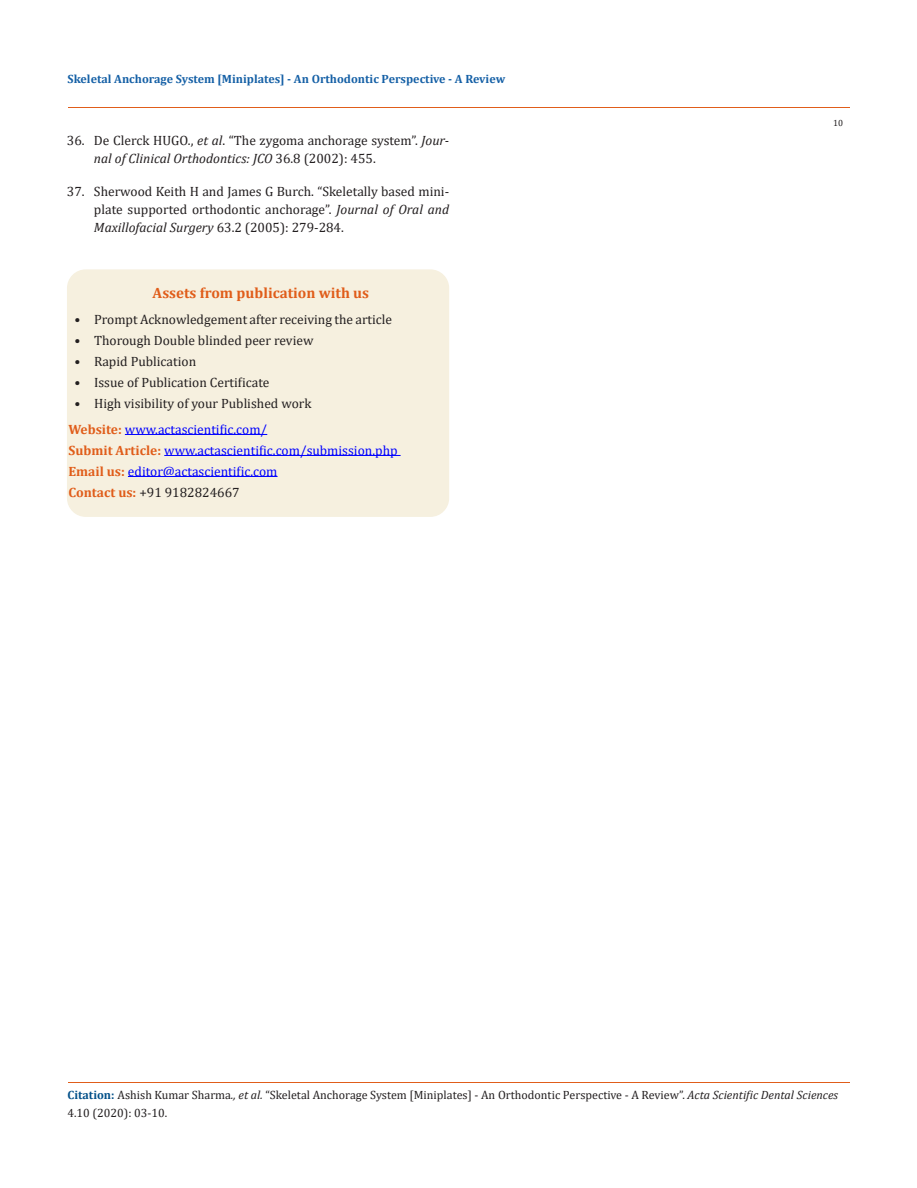
<style>
.page{position:relative;width:917px;height:1188px;background:#fff}
.page>*{position:absolute;margin:0;border:0;box-sizing:border-box;transform-origin:0 0}
.t1{font:700 15px "Cambria";color:#e05d1a}
.t2{font:13.5px/18px "Cambria";color:#231f20}
.t3{font:13.5px "Cambria";color:#00f}
.t4{font:12px/18px "Cambria";color:#231f20}
.t5{font:700 12px "Cambria";color:#1560a6}
.t6{font:9px "Cambria";color:#231f20}
.s1{font-style:italic}
.s2{font-weight:700;color:#e05d1a}
.s3{font-weight:700;color:#035089}
</style>
<div class="page">
<div style="left:68px;top:270px;width:380px;height:246px;background:#f6f0df;border-radius:18px"></div>
<div style="left:67px;top:269px;width:382px;height:248px;border:2px solid #f6f0df;border-radius:18px"></div>
<hr style="left:125px;top:434px;width:142px;height:1px;background:#00f">
<hr style="left:164px;top:455px;width:236px;height:1px;background:#00f">
<hr style="left:128px;top:476px;width:149px;height:1px;background:#00f">
<hr style="left:68px;top:108px;width:781px;height:1px;background:#e05d1a">
<hr style="left:68px;top:1082px;width:781px;height:1px;background:#e05d1a">
<p class="t5" style="left:68px;top:70px;width:439px">Skeletal Anchorage System [Miniplates] - An Orthodontic Perspective - A Review</p>
<p class="t2" style="left:94px;top:132px;width:357px;text-indent:-27px">36. De Clerck HUGO., <span class="s1">et al</span>. “The zygoma anchorage system”. <span class="s1">Jour&shy;nal of Clinical Orthodontics: JCO</span> 36.8 (2002): 455.</p>
<p class="t2" style="left:94px;top:183px;width:357px;text-align:justify;text-indent:-27px">37. Sherwood Keith H and James G Burch. “Skeletally based mini&shy;plate supported orthodontic anchorage”. <span class="s1">Journal of Oral and Maxillofacial Surgery</span> 63.2 (2005): 279-284.</p>
<p class="t1" style="left:153px;top:283px;width:218px">Assets from publication with us</p>
<p class="t2" style="left:75px;top:310px;width:319px">• Prompt Acknowledgement after receiving the article</p>
<p class="t2" style="left:75px;top:331px;width:240px">• Thorough Double blinded peer review</p>
<p class="t2" style="left:75px;top:352px;width:123px">• Rapid Publication</p>
<p class="t2" style="left:75px;top:373px;width:196px">• Issue of Publication Certificate</p>
<p class="t2" style="left:75px;top:394px;width:238px">• High visibility of your Published work</p>
<p class="t3" style="left:68px;top:421px;width:200px"><span class="s2">Website:</span> www.actascientific.com/</p>
<p class="t3" style="left:68px;top:442px;width:330px"><span class="s2">Submit Article:</span> www.actascientific.com/submission.php</p>
<p class="t3" style="left:68px;top:463px;width:210px"><span class="s2">Email us:</span> editor@actascientific.com</p>
<p class="t2" style="left:68px;top:483px;width:173px"><span class="s2">Contact us:</span> +91 9182824667</p>
<p class="t6" style="left:833px;top:118px;width:11px">10</p>
<p class="t4" style="left:68px;top:1086px;width:772px"><span class="s3">Citation:</span> Ashish Kumar Sharma<span class="s1">., et al.</span> “Skeletal Anchorage System [Miniplates] - An Orthodontic Perspective - A Review”. <span class="s1">Acta Scientific Dental Sciences<br></span>4.10 (2020): 03-10.</p>
</div>
